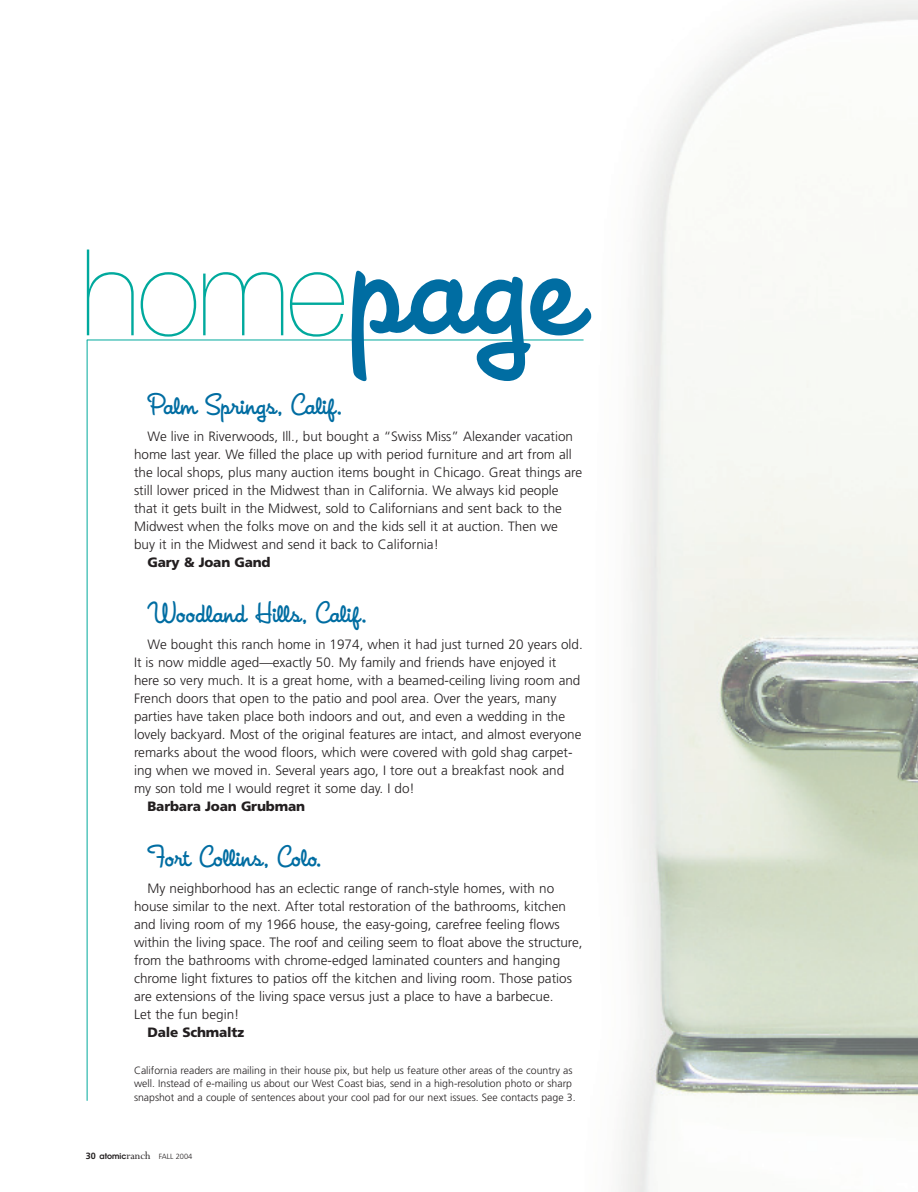
<style>
.page{position:relative;width:918px;height:1192px;background:#fff}
.page>*{position:absolute;margin:0;border:0;box-sizing:border-box;transform-origin:0 0}
.t1{font:200 120px "Helvetica Neue";color:#00a99d}
.t2{font:27px "Housearama League Night";color:#006da2}
.t3{font:300 13.5px/18px "Frutiger";color:#231f20}
.t4{font:900 13.5px "Frutiger";letter-spacing:-.015em;color:#231f20}
.t5{font:300 10.5px/13.5px "Frutiger";color:#231f20}
.t6{font:300 7.5px "Frutiger";color:#231f20}
.s1{font-family:"Housearama League Night";font-weight:400;font-size:157.5px;color:#006da2}
.s2{font-weight:700;font-size:9px}
.s3{font-family:"Avant Garde";font-weight:600;font-size:7.8px}
.s4{font-family:"Perpetua";font-weight:400;font-size:12px}
</style>
<div class="page">
<img style="left:484px;top:0;width:434px;height:1191px">
<hr style="left:87px;top:339px;width:496px;height:1px;background:#00a99d">
<hr style="left:87px;top:340px;width:1px;height:760px;background:#00a99d">
<h1 class="t1" style="left:80px;top:199px;width:505px">home<span class="s1">page</span></h1>
<h2 class="t2" style="left:147px;top:396px;width:196px">Palm Springs, Calif.</h2>
<p class="t3" style="left:134px;top:427px;width:450px;text-indent:14px">We live in Riverwoods, Ill., but bought a “Swiss Miss” Alexander vacation home last year. We filled the place up with period furniture and art from all the local shops, plus many auction items bought in Chicago. Great things are still lower priced in the Midwest than in California. We always kid people that it gets built in the Midwest, sold to Californians and sent back to the Midwest when the folks move on and the kids sell it at auction. Then we buy it in the Midwest and send it back to California!</p>
<p class="t4" style="left:147px;top:554px;width:125px">Gary &amp; Joan Gand</p>
<h2 class="t2" style="left:147px;top:604px;width:220px">Woodland Hills, Calif.</h2>
<p class="t3" style="left:134px;top:635px;width:450px;text-indent:14px">We bought this ranch home in 1974, when it had just turned 20 years old.<br>It is now middle aged—exactly 50. My family and friends have enjoyed it here so very much. It is a great home, with a beamed-ceiling living room and French doors that open to the patio and pool area. Over the years, many parties have taken place both indoors and out, and even a wedding in the lovely backyard. Most of the original features are intact, and almost everyone remarks about the wood floors, which were covered with gold shag carpet&shy;ing when we moved in. Several years ago, I tore out a breakfast nook and my son told me I would regret it some day. I do!</p>
<p class="t4" style="left:147px;top:798px;width:159px">Barbara Joan Grubman</p>
<h2 class="t2" style="left:147px;top:848px;width:175px">Fort Collins, Colo.</h2>
<p class="t3" style="left:134px;top:879px;width:450px;text-indent:14px">My neighborhood has an eclectic range of ranch-style homes, with no house similar to the next. After total restoration of the bathrooms, kitchen and living room of my 1966 house, the easy-going, carefree feeling flows within the living space. The roof and ceiling seem to float above the structure, from the bathrooms with chrome-edged laminated counters and hanging chrome light fixtures to patios off the kitchen and living room. Those patios are extensions of the living space versus just a place to have a barbecue.<br>Let the fun begin!</p>
<p class="t4" style="left:147px;top:1024px;width:98px">Dale Schmaltz</p>
<p class="t5" style="left:134px;top:1062px;width:443px">California readers are mailing in their house pix, but help us feature other areas of the country as well. Instead of e-mailing us about our West Coast bias, send in a high-resolution photo or sharp snapshot and a couple of sentences about your cool pad for our next issues. See contacts page 3.</p>
<p class="t6" style="left:86px;top:1151px;width:108px"><span class="s2">30</span> <span class="s3">atomic</span><span class="s4">ranch</span> FALL 2004</p>
</div>
